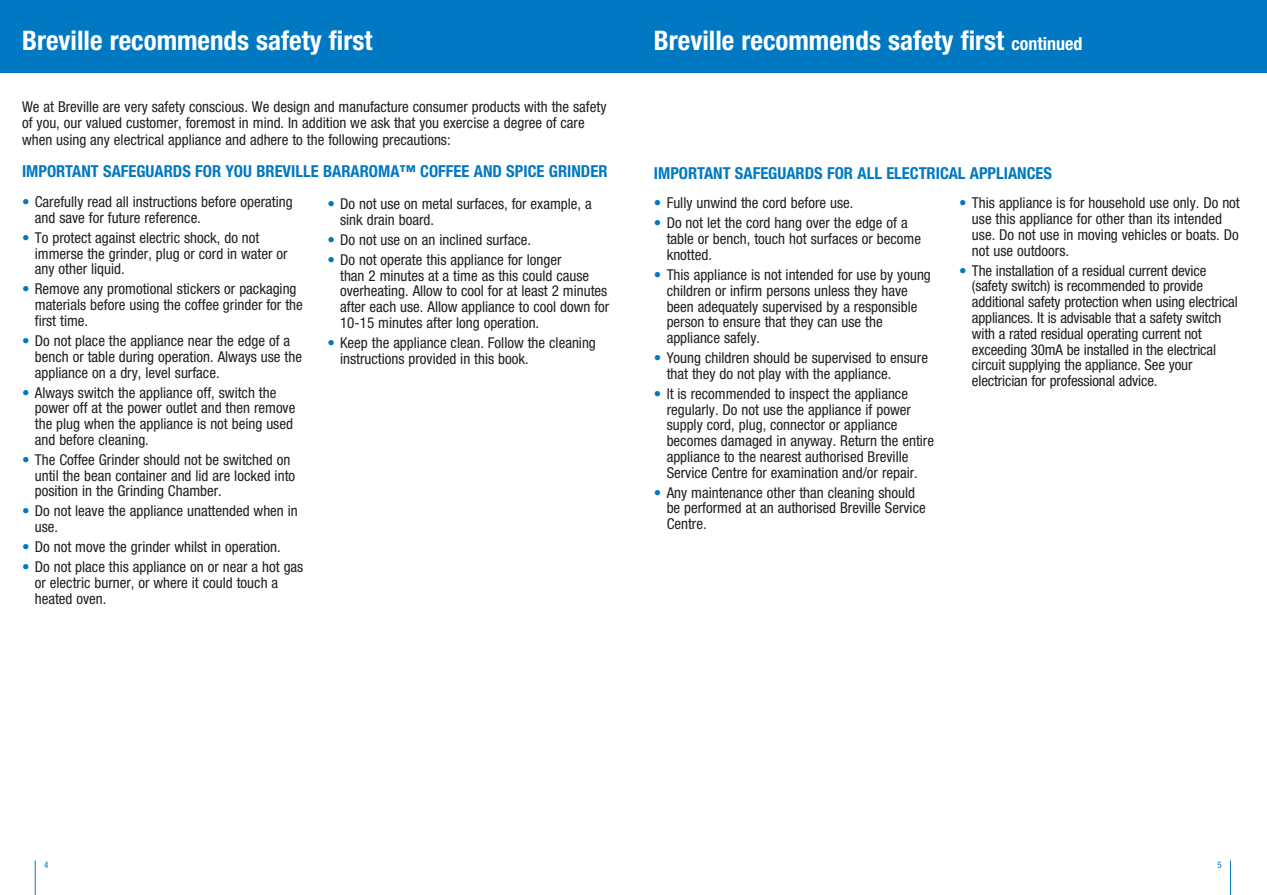
<style>
.page{position:relative;width:1267px;height:895px;background:#fff}
.page>*{position:absolute;margin:0;border:0;box-sizing:border-box;transform-origin:0 0}
.t1{font:700 condensed 27px "Helvetica Neue";color:#fff}
.t2{font:700 condensed 16.5px "Helvetica Neue";color:#0079c2}
.t3{font:condensed 15px/15.8px "Helvetica Neue";color:#231f20}
.s1{color:#0079c2}
.s2{font-size:18px}
</style>
<div class="page">
<div style="left:0;top:0;width:632px;height:73px;background:#0079c2"></div>
<hr style="left:35px;top:860px;width:1px;height:34px;background:#0079c2">
<hr style="left:1229px;top:860px;width:1px;height:34px;background:#0079c2">
<div style="left:632px;top:0;width:634px;height:73px;background:#0079c2"></div>
<h1 class="t1" style="left:22px;top:24px;width:352px">BREVILLE RECOMMENDS SAFETY FIRST</h1>
<p class="t3" style="left:22px;top:98px;width:586px;line-height:16.5px">We at Breville are very safety conscious. We design and manufacture consumer products with the safety of you, our valued customer, foremost in mind. In addition we ask that you exercise a degree of care when using any electrical appliance and adhere to the following precautions:</p>
<p class="t2" style="left:22px;top:161px;width:587px">IMPORTANT SAFEGUARDS FOR YOU BREVILLE BARAROMA™ COFFEE AN D SPICE GRIN DER</p>
<p class="t3" style="left:35px;top:194px;width:259px;text-indent:-13px"><span class="s1">•</span> Carefully read all instructions before operating and save for future reference.</p>
<p class="t3" style="left:35px;top:229px;width:254px;text-indent:-13px"><span class="s1">•</span> To protect against electric shock, do not immerse the grinder, plug or cord in water or any other liquid.</p>
<p class="t3" style="left:35px;top:281px;width:269px;text-indent:-13px"><span class="s1">•</span> Remove any promotional stickers or packaging materials before using the coffee grinder for the first time.</p>
<p class="t3" style="left:35px;top:332px;width:269px;text-indent:-13px"><span class="s1">•</span> Do not place the appliance near the edge of a bench or table during operation. Always use the appliance on a dry, level surface.</p>
<p class="t3" style="left:35px;top:384px;width:262px;text-indent:-13px"><span class="s1">•</span> Always switch the appliance off, switch the power off at the power outlet and then remove the plug when the appliance is not being used and before cleaning.</p>
<p class="t3" style="left:35px;top:451px;width:262px;text-indent:-13px"><span class="s1">•</span> The Coffee Grinder should not be switched on until the bean container and lid are locked into position in the Grinding Chamber.</p>
<p class="t3" style="left:35px;top:503px;width:264px;text-indent:-13px"><span class="s1">•</span> Do not leave the appliance unattended when in use.</p>
<p class="t3" style="left:22px;top:538px;width:260px"><span class="s1">•</span> Do not move the grinder whilst in operation.</p>
<p class="t3" style="left:35px;top:558px;width:270px;text-indent:-13px"><span class="s1">•</span> Do not place this appliance on or near a hot gas or electric burner, or where it could touch a heated oven.</p>
<p class="t3" style="left:340px;top:196px;width:253px;text-indent:-13px"><span class="s1">•</span> Do not use on metal surfaces, for example, a sink drain board.</p>
<p class="t3" style="left:327px;top:231px;width:205px"><span class="s1">•</span> Do not use on an inclined surface.</p>
<p class="t3" style="left:340px;top:251px;width:271px;text-indent:-13px"><span class="s1">•</span> Do not operate this appliance for longer<br>than 2 minutes at a time as this could cause overheating. Allow to cool for at least 2 minutes after each use. Allow appliance to cool down for 10-15 minutes after long operation.</p>
<p class="t3" style="left:340px;top:334px;width:257px;text-indent:-13px"><span class="s1">•</span> Keep the appliance clean. Follow the cleaning instructions provided in this book.</p>
<h1 class="t1" style="left:653px;top:24px;width:430px">BREVILLE RECOMMENDS SAFETY FIRST <span class="s2">CONTINUED</span></h1>
<p class="t2" style="left:653px;top:163px;width:359px">IMPORTANT SAFEGUARDS FOR ALL ELECTRICAL APPLIANC</p>
<p class="t2" style="left:1035px;top:163px;width:17px">ES</p>
<p class="t3" style="left:653px;top:195px;width:201px"><span class="s1">•</span> Fully unwind the cord before use.</p>
<p class="t3" style="left:666px;top:215px;width:256px;text-indent:-13px"><span class="s1">•</span> Do not let the cord hang over the edge of a table or bench, touch hot surfaces or become knotted.</p>
<p class="t3" style="left:666px;top:266px;width:266px;text-indent:-13px"><span class="s1">•</span> This appliance is not intended for use by young children or infirm persons unless they have been adequately supervised by a responsible person to ensure that they can use the appliance safely.</p>
<p class="t3" style="left:666px;top:349px;width:263px;text-indent:-13px"><span class="s1">•</span> Young children should be supervised to ensure that they do not play with the appliance.</p>
<p class="t3" style="left:666px;top:385px;width:269px;text-indent:-13px"><span class="s1">•</span> It is recommended to inspect the appliance regularly. Do not use the appliance if power supply cord, plug, connector or appliance becomes damaged in anyway. Return the entire appliance to the nearest authorised Breville Service Centre for examination and/or repair.</p>
<p class="t3" style="left:666px;top:484px;width:260px;text-indent:-13px"><span class="s1">•</span> Any maintenance other than cleaning should be performed at an authorised Breville Service<br>Centre.</p>
<p class="t3" style="left:971px;top:195px;width:269px;text-indent:-13px"><span class="s1">•</span> This appliance is for household use only. Do not use this appliance for other than its intended use. Do not use in moving vehicles or boats. Do not use outdoors.</p>
<p class="t3" style="left:971px;top:262px;width:267px;text-indent:-13px"><span class="s1">•</span> The installation of a residual current device (safety switch) is recommended to provide additional safety protection when using electrical appliances. It is advisable that a safety switch with a rated residual operating current not exceeding 30mA be installed in the electrical circuit supplying the appliance. See your electrician for professional advice.</p>
</div>
